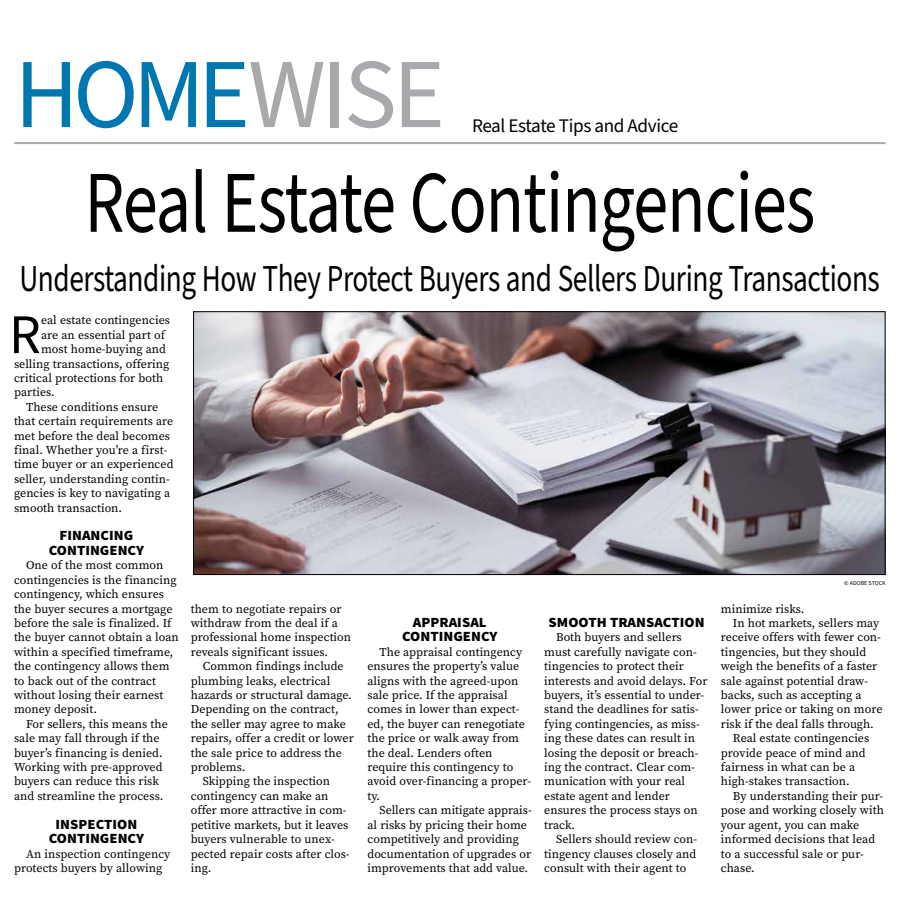
<style>
.page{position:relative;width:900px;height:908px;background:#fff}
.page>*{position:absolute;margin:0;border:0;box-sizing:border-box;transform-origin:0 0}
.t1{font:99px "Source Sans Pro";letter-spacing:-.04em;color:#0077b1}
.t2{font:88px "Source Sans Pro";letter-spacing:-.015em;color:#000;scale:.8 1}
.t3{font:55.9px "Source Sans Pro";color:#000}
.t4{font:38px "Source Sans Pro";letter-spacing:-.015em;color:#000;scale:.77 1}
.t5{font:19.2px "Source Sans Pro";letter-spacing:-.02em;color:#000}
.t6{font:900 14px/14.4px "Source Sans Pro";letter-spacing:.005em;color:#000;text-align:center;scale:1.05 1}
.t7{font:12px/14.4px "Source Serif Pro";letter-spacing:.005em;color:#000}
.t8{font:6px "Source Sans Pro";color:#000}
.s1{color:#a7a9ac}
</style>
<div class="page">
<hr style="left:14px;top:142px;width:872px;height:2px;background:#a7a9ac">
<img style="left:195px;top:313px;width:689px;height:260px">
<div style="left:193px;top:311px;width:693px;height:264px;border:1px solid #000"></div>
<h1 class="t1" style="left:14px;top:28px;width:432px">HOME<span class="s1">WISE</span></h1>
<h3 class="t5" style="left:472px;top:113px;width:208px">Real Estate Tips and Advice</h3>
<h2 class="t2" style="left:84px;top:144px;width:915px">Real Estate Contingencies</h2>
<h3 class="t4" style="left:19px;top:252px;width:1119px">Understanding How They Protect Buyers and Sellers During Transactions</h3>
<h3 class="t3" style="left:9px;top:297px;width:33px">R</h3>
<p class="t7" style="left:41px;top:313px;width:130px">eal estate contingencies</p>
<p class="t7" style="left:41px;top:327px;width:125px">are an essential part of</p>
<p class="t7" style="left:41px;top:342px;width:126px">most home-buying and</p>
<p class="t7" style="left:14px;top:356px;width:157px">selling transactions, offering</p>
<p class="t7" style="left:14px;top:370px;width:151px">critical protections for both</p>
<p class="t7" style="left:14px;top:385px;width:42px">parties.</p>
<p class="t7" style="left:26px;top:399px;width:134px">These conditions ensure</p>
<p class="t7" style="left:14px;top:414px;width:161px">that certain requirements are</p>
<p class="t7" style="left:14px;top:428px;width:158px">met before the deal becomes</p>
<p class="t7" style="left:14px;top:442px;width:155px">final. Whether you’re a first-</p>
<p class="t7" style="left:14px;top:457px;width:161px">time buyer or an experienced</p>
<p class="t7" style="left:14px;top:471px;width:157px">seller, understanding contin-</p>
<p class="t7" style="left:14px;top:486px;width:158px">gencies is key to navigating a</p>
<p class="t7" style="left:14px;top:500px;width:110px">smooth transaction.</p>
<p class="t6" style="left:49px;top:528px;width:92px">FINANCING<br>CONTINGENCY</p>
<p class="t7" style="left:14px;top:558px;width:166px;text-indent:12px">One of the most common contingencies is the financing contingency, which ensures the buyer secures a mortgage before the sale is finalized. If the buyer cannot obtain a loan within a specified timeframe, the contingency allows them to back out of the contract without losing their earnest money deposit.</p>
<p class="t7" style="left:14px;top:716px;width:155px;text-indent:12px">For sellers, this means the sale may fall through if the buyer’s financing is denied.<br>Working with pre-approved buyers can reduce this risk and streamline the process.</p>
<p class="t6" style="left:49px;top:816px;width:92px">INSPECTION<br>CONTINGENCY</p>
<p class="t7" style="left:14px;top:846px;width:158px;text-indent:12px">An inspection contingency protects buyers by allowing</p>
<p class="t7" style="left:191px;top:601px;width:162px">them to negotiate repairs or withdraw from the deal if a professional home inspection reveals significant issues.</p>
<p class="t7" style="left:203px;top:658px;width:142px">Common findings include</p>
<p class="t7" style="left:191px;top:673px;width:141px">plumbing leaks, electrical</p>
<p class="t7" style="left:191px;top:687px;width:163px">hazards or structural damage.</p>
<p class="t7" style="left:191px;top:702px;width:149px">Depending on the contract,</p>
<p class="t7" style="left:191px;top:716px;width:157px">the seller may agree to make</p>
<p class="t7" style="left:191px;top:730px;width:165px">repairs, offer a credit or lower</p>
<p class="t7" style="left:191px;top:745px;width:153px">the sale price to address the</p>
<p class="t7" style="left:191px;top:759px;width:56px">problems.</p>
<p class="t7" style="left:203px;top:774px;width:129px">Skipping the inspection</p>
<p class="t7" style="left:191px;top:788px;width:139px">contingency can make an</p>
<p class="t7" style="left:191px;top:802px;width:157px">offer more attractive in com-</p>
<p class="t7" style="left:191px;top:817px;width:159px">petitive markets, but it leaves</p>
<p class="t7" style="left:191px;top:831px;width:146px">buyers vulnerable to unex-</p>
<p class="t7" style="left:191px;top:846px;width:160px">pected repair costs after clos-</p>
<p class="t7" style="left:191px;top:860px;width:22px">ing.</p>
<p class="t6" style="left:402px;top:615px;width:92px">APPRAISAL<br>CONTINGENCY</p>
<p class="t7" style="left:367px;top:644px;width:165px;text-indent:12px">The appraisal contingency ensures the property’s value aligns with the agreed-upon sale price. If the appraisal comes in lower than expect&shy;ed, the buyer can renegotiate the price or walk away from the deal. Lenders often require this contingency to avoid over-financing a proper&shy;ty.</p>
<p class="t7" style="left:367px;top:802px;width:166px;text-indent:12px">Sellers can mitigate apprais&shy;al risks by pricing their home competitively and providing documentation of upgrades or improvements that add value.</p>
<p class="t6" style="left:549px;top:615px;width:150px">SMOOTH TRANSACTION</p>
<p class="t7" style="left:544px;top:630px;width:165px;text-indent:12px">Both buyers and sellers must carefully navigate con&shy;tingencies to protect their interests and avoid delays. For buyers, it’s essential to under&shy;stand the deadlines for satis&shy;fying contingencies, as miss&shy;ing these dates can result in losing the deposit or breach&shy;ing the contract. Clear com&shy;munication with your real estate agent and lender ensures the process stays on track.</p>
<p class="t7" style="left:544px;top:831px;width:155px;text-align:justify;text-indent:12px">Sellers should review con&shy;tingency clauses closely and consult with their agent to</p>
<p class="t8" style="left:844px;top:578px;width:43px">© ADOBE STOCK</p>
<p class="t7" style="left:721px;top:601px;width:85px">minimize risks.</p>
<p class="t7" style="left:733px;top:615px;width:148px">In hot markets, sellers may</p>
<p class="t7" style="left:721px;top:630px;width:162px">receive offers with fewer con-</p>
<p class="t7" style="left:721px;top:644px;width:147px">tingencies, but they should</p>
<p class="t7" style="left:721px;top:658px;width:158px">weigh the benefits of a faster</p>
<p class="t7" style="left:721px;top:673px;width:149px">sale against potential draw-</p>
<p class="t7" style="left:721px;top:687px;width:142px">backs, such as accepting a</p>
<p class="t7" style="left:721px;top:702px;width:163px">lower price or taking on more</p>
<p class="t7" style="left:721px;top:716px;width:154px">risk if the deal falls through.</p>
<p class="t7" style="left:733px;top:730px;width:138px">Real estate contingencies</p>
<p class="t7" style="left:721px;top:745px;width:146px">provide peace of mind and</p>
<p class="t7" style="left:721px;top:759px;width:136px">fairness in what can be a</p>
<p class="t7" style="left:721px;top:774px;width:130px">high-stakes transaction.</p>
<p class="t7" style="left:733px;top:788px;width:152px">By understanding their pur-</p>
<p class="t7" style="left:721px;top:802px;width:164px">pose and working closely with</p>
<p class="t7" style="left:721px;top:817px;width:140px">your agent, you can make</p>
<p class="t7" style="left:721px;top:831px;width:156px">informed decisions that lead</p>
<p class="t7" style="left:721px;top:846px;width:144px">to a successful sale or pur-</p>
<p class="t7" style="left:721px;top:860px;width:35px">chase.</p>
</div>
